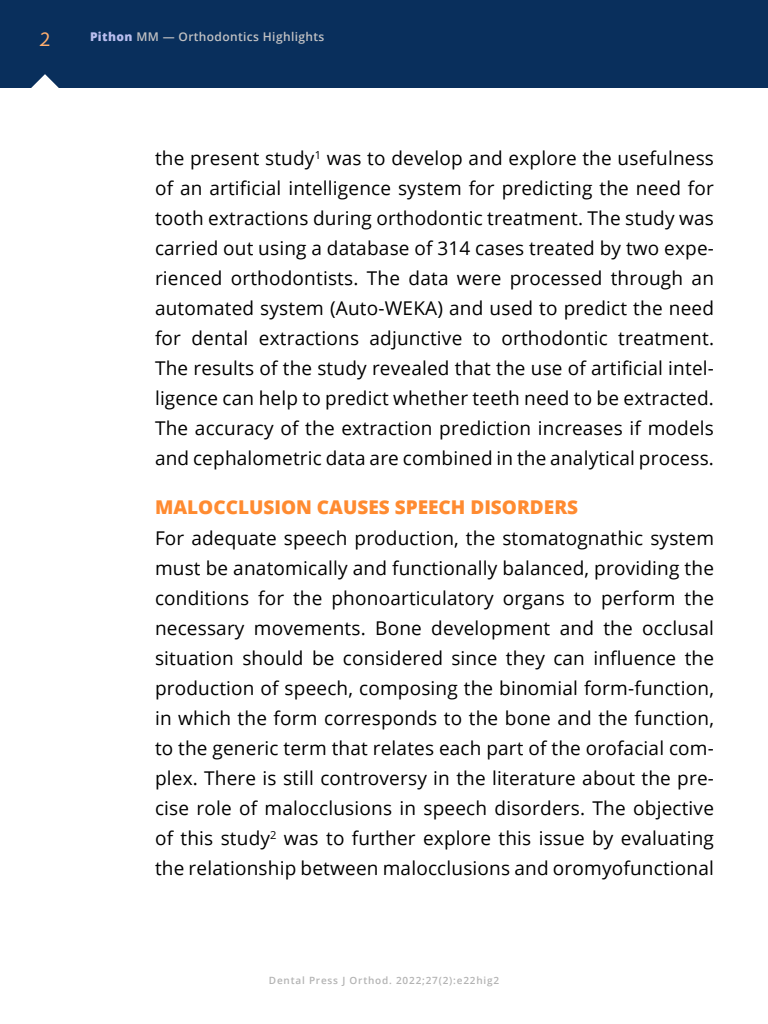
<style>
.page{position:relative;width:768px;height:1024px;background:#fff}
.page>*{position:absolute;margin:0;border:0;box-sizing:border-box;transform-origin:0 0}
.t1{font:19px/30px "Open Sans";letter-spacing:.01em;color:#000;text-align:justify}
.t2{font:800 19px "Open Sans";color:#ff8b31}
.t3{font:500 18px "Semplicita Pro";color:#ffae6f}
.t4{font:600 12px "Open Sans";letter-spacing:.03em;color:#c1c1c3}
.t5{font:600 10px "Open Sans";letter-spacing:.08em;color:#b3b3b3}
.s1{font-weight:800;color:#b9beef}
</style>
<div class="page">
<div style="left:0;top:0;width:768px;height:88px;background:#092f5c"></div>
<svg style="left:31px;top:74px;width:28px;height:14px"></svg>
<p class="t3" style="left:40px;top:27px;width:12px">2</p>
<p class="t4" style="left:90px;top:29px;width:236px"><span class="s1">Pithon</span> MM — Orthodontics Highlights</p>
<p class="t1" style="left:155px;top:143px;width:561px">the present study<sup>1</sup> was to develop and explore the usefulness of an artificial intelligence system for predicting the need for tooth extractions during orthodontic treatment. The study was carried out using a database of 314 cases treated by two expe&shy;rienced orthodontists. The data were processed through an automated system (Auto-WEKA) and used to predict the need for dental extractions adjunctive to orthodontic treatment.<br>The results of the study revealed that the use of artificial intel&shy;ligence can help to predict whether teeth need to be extracted.<br>The accuracy of the extraction prediction increases if models and cephalometric data are combined in the analytical process.</p>
<p class="t2" style="left:155px;top:492px;width:425px">MALOCCLUSION CAUSES SPEECH DISORDERS</p>
<p class="t1" style="left:155px;top:523px;width:561px">For adequate speech production, the stomatognathic system must be anatomically and functionally balanced, providing the conditions for the phonoarticulatory organs to perform the necessary movements. Bone development and the occlusal situation should be considered since they can influence the production of speech, composing the binomial form-function, in which the form corresponds to the bone and the function, to the generic term that relates each part of the orofacial com&shy;plex. There is still controversy in the literature about the pre&shy;cise role of malocclusions in speech disorders. The objective of this study<sup>2</sup> was to further explore this issue by evaluating the relationship between malocclusions and oromyofunctional</p>
<p class="t5" style="left:269px;top:974px;width:232px">Dental Press J Orthod. 2022;27(2):e22hig2</p>
</div>
